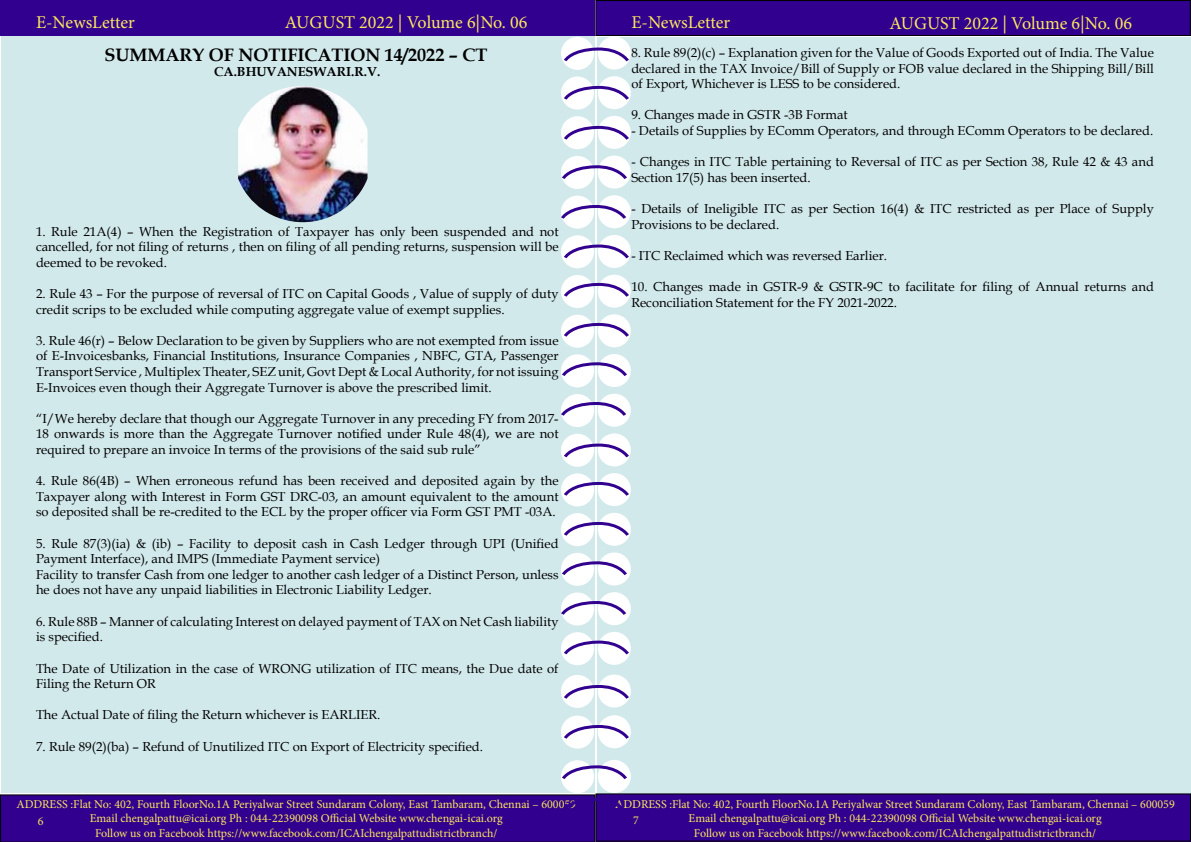
<style>
.page{position:relative;width:1191px;height:842px;background:#fff}
.page>*{position:absolute;margin:0;border:0;box-sizing:border-box;transform-origin:0 0}
.t1{font:18px "Minion Pro";color:#fce85d}
.t2{font:700 18px "Book Antiqua";color:#000}
.t3{font:13px/15.6px "Book Antiqua";color:#000}
.t4{font:700 13px "Book Antiqua";color:#000}
.t5{font:12px/14.4px "Minion Pro";color:#fce85d;text-align:center}
</style>
<div class="page">
<div style="left:1px;top:36px;width:593px;height:757px;background:#d2e9ec"></div>
<div style="left:597px;top:37px;width:593px;height:757px;background:#d2e9ec"></div>
<div style="left:0;top:0;width:595px;height:36px;background:#32008f"></div>
<div style="left:596px;top:0;width:594px;height:36px;background:#32008f"></div>
<div style="left:595px;top:0;width:595px;height:36px;border:1px solid #000"></div>
<div style="left:596px;top:794px;width:594px;height:47px;background:#32008f"></div>
<div style="left:595px;top:793px;width:596px;height:49px;border:1px solid #000"></div>
<div style="left:598px;top:36px;width:33px;height:34px;background:#fff;border-radius:50%"></div>
<div style="left:561px;top:37px;width:33px;height:33px;background:#fff;border-radius:50%"></div>
<div style="left:598px;top:76px;width:33px;height:33px;background:#fff;border-radius:50%"></div>
<div style="left:561px;top:77px;width:33px;height:33px;background:#fff;border-radius:50%"></div>
<div style="left:598px;top:116px;width:33px;height:33px;background:#fff;border-radius:50%"></div>
<div style="left:561px;top:116px;width:33px;height:33px;background:#fff;border-radius:50%"></div>
<div style="left:598px;top:156px;width:33px;height:33px;background:#fff;border-radius:50%"></div>
<div style="left:561px;top:156px;width:33px;height:33px;background:#fff;border-radius:50%"></div>
<div style="left:598px;top:195px;width:33px;height:33px;background:#fff;border-radius:50%"></div>
<div style="left:561px;top:196px;width:33px;height:33px;background:#fff;border-radius:50%"></div>
<div style="left:598px;top:235px;width:33px;height:33px;background:#fff;border-radius:50%"></div>
<div style="left:561px;top:235px;width:33px;height:33px;background:#fff;border-radius:50%"></div>
<div style="left:598px;top:275px;width:33px;height:33px;background:#fff;border-radius:50%"></div>
<div style="left:561px;top:275px;width:33px;height:33px;background:#fff;border-radius:50%"></div>
<div style="left:598px;top:314px;width:33px;height:33px;background:#fff;border-radius:50%"></div>
<div style="left:561px;top:315px;width:33px;height:33px;background:#fff;border-radius:50%"></div>
<div style="left:598px;top:354px;width:33px;height:33px;background:#fff;border-radius:50%"></div>
<div style="left:561px;top:354px;width:33px;height:33px;background:#fff;border-radius:50%"></div>
<div style="left:598px;top:394px;width:33px;height:33px;background:#fff;border-radius:50%"></div>
<div style="left:561px;top:394px;width:33px;height:33px;background:#fff;border-radius:50%"></div>
<div style="left:598px;top:433px;width:33px;height:33px;background:#fff;border-radius:50%"></div>
<div style="left:561px;top:434px;width:33px;height:33px;background:#fff;border-radius:50%"></div>
<div style="left:598px;top:473px;width:33px;height:33px;background:#fff;border-radius:50%"></div>
<div style="left:561px;top:473px;width:33px;height:33px;background:#fff;border-radius:50%"></div>
<div style="left:598px;top:513px;width:33px;height:33px;background:#fff;border-radius:50%"></div>
<div style="left:561px;top:513px;width:33px;height:33px;background:#fff;border-radius:50%"></div>
<div style="left:598px;top:552px;width:33px;height:33px;background:#fff;border-radius:50%"></div>
<div style="left:561px;top:553px;width:33px;height:33px;background:#fff;border-radius:50%"></div>
<div style="left:598px;top:592px;width:33px;height:33px;background:#fff;border-radius:50%"></div>
<div style="left:561px;top:592px;width:33px;height:33px;background:#fff;border-radius:50%"></div>
<div style="left:598px;top:632px;width:33px;height:33px;background:#fff;border-radius:50%"></div>
<div style="left:561px;top:632px;width:33px;height:33px;background:#fff;border-radius:50%"></div>
<div style="left:598px;top:674px;width:33px;height:33px;background:#fff;border-radius:50%"></div>
<div style="left:561px;top:675px;width:33px;height:33px;background:#fff;border-radius:50%"></div>
<div style="left:598px;top:715px;width:33px;height:33px;background:#fff;border-radius:50%"></div>
<div style="left:561px;top:715px;width:33px;height:34px;background:#fff;border-radius:50%"></div>
<div style="left:598px;top:760px;width:33px;height:33px;background:#fff;border-radius:50%"></div>
<div style="left:561px;top:760px;width:33px;height:33px;background:#fff;border-radius:50%"></div>
<svg style="left:562px;top:45px;width:68px;height:19px"></svg>
<svg style="left:562px;top:441px;width:68px;height:19px"></svg>
<svg style="left:562px;top:242px;width:68px;height:19px"></svg>
<svg style="left:562px;top:638px;width:68px;height:19px"></svg>
<svg style="left:562px;top:84px;width:68px;height:18px"></svg>
<svg style="left:562px;top:480px;width:68px;height:18px"></svg>
<svg style="left:562px;top:281px;width:68px;height:18px"></svg>
<svg style="left:562px;top:683px;width:68px;height:18px"></svg>
<svg style="left:562px;top:124px;width:68px;height:18px"></svg>
<svg style="left:562px;top:520px;width:68px;height:18px"></svg>
<svg style="left:562px;top:321px;width:68px;height:18px"></svg>
<svg style="left:562px;top:723px;width:68px;height:18px"></svg>
<svg style="left:561px;top:163px;width:68px;height:18px"></svg>
<svg style="left:561px;top:559px;width:68px;height:18px"></svg>
<svg style="left:561px;top:360px;width:68px;height:18px"></svg>
<svg style="left:561px;top:763px;width:67px;height:18px"></svg>
<svg style="left:561px;top:203px;width:65px;height:18px"></svg>
<svg style="left:561px;top:599px;width:65px;height:18px"></svg>
<svg style="left:561px;top:400px;width:67px;height:18px"></svg>
<div style="left:0;top:794px;width:628px;height:48px;background:#32008f"></div>
<img style="left:238px;top:86px;width:129px;height:136px">
<h1 class="t1" style="left:36px;top:10px;width:100px">E-NewsLetter</h1>
<h1 class="t1" style="left:285px;top:10px;width:244px">AUGUST 2022 | Volume 6|No. 06</h1>
<h1 class="t1" style="left:631px;top:10px;width:100px">E-NewsLetter</h1>
<h1 class="t1" style="left:889px;top:11px;width:244px">AUGUST 2022 | Volume 6|No. 06</h1>
<h1 class="t2" style="left:104px;top:42px;width:384px">SUMMARY OF NOTIFICATION 14/2022 – CT</h1>
<p class="t4" style="left:214px;top:62px;width:168px">CA.BHUVANESWARI.R.V.</p>
<p class="t3" style="left:36px;top:223px;width:524px;text-align:justify">1. Rule 21A(4) – When the Registration of Taxpayer has only been suspended and not cancelled, for not filing of returns , then on filing of all pending returns, suspension will be deemed to be revoked.</p>
<p class="t3" style="left:36px;top:286px;width:524px">2. Rule 43 – For the purpose of reversal of ITC on Capital Goods , Value of supply of duty credit scrips to be excluded while computing aggregate value of exempt supplies.</p>
<p class="t3" style="left:36px;top:332px;width:524px;text-align:justify">3. Rule 46(r) – Below Declaration to be given by Suppliers who are not exempted from issue of E-Invoicesbanks, Financial Institutions, Insurance Companies , NBFC, GTA, Passenger Transport Service , Multiplex Theater, SEZ unit, Govt Dept &amp; Local Authority, for not issuing E-Invoices even though their Aggregate Turnover is above the prescribed limit.</p>
<p class="t3" style="left:36px;top:410px;width:524px;text-align:justify">“I/We hereby declare that though our Aggregate Turnover in any preceding FY from 2017- 18 onwards is more than the Aggregate Turnover notified under Rule 48(4), we are not required to prepare an invoice In terms of the provisions of the said sub rule”</p>
<p class="t3" style="left:36px;top:473px;width:524px;text-align:justify">4. Rule 86(4B) – When erroneous refund has been received and deposited again by the Taxpayer along with Interest in Form GST DRC-03, an amount equivalent to the amount so deposited shall be re-credited to the ECL by the proper officer via Form GST PMT -03A.</p>
<p class="t3" style="left:36px;top:535px;width:524px">5. Rule 87(3)(ia) &amp; (ib) – Facility to deposit cash in Cash Ledger through UPI (Unified Payment Interface), and IMPS (Immediate Payment service)<br>Facility to transfer Cash from one ledger to another cash ledger of a Distinct Person, unless he does not have any unpaid liabilities in Electronic Liability Ledger.</p>
<p class="t3" style="left:36px;top:613px;width:524px">6. Rule 88B – Manner of calculating Interest on delayed payment of TAX on Net Cash liability is specified.</p>
<p class="t3" style="left:36px;top:660px;width:524px">The Date of Utilization in the case of WRONG utilization of ITC means, the Due date of<br>Filing the Return OR</p>
<p class="t3" style="left:36px;top:707px;width:346px">The Actual Date of filing the Return whichever is EARLIER.</p>
<p class="t3" style="left:36px;top:738px;width:448px">7. Rule 89(2)(ba) – Refund of Unutilized ITC on Export of Electricity specified.</p>
<p class="t3" style="left:631px;top:44px;width:524px;text-align:justify">8. Rule 89(2)(c) – Explanation given for the Value of Goods Exported out of India. The Value declared in the TAX Invoice/Bill of Supply or FOB value declared in the Shipping Bill/Bill of Export, Whichever is LESS to be considered.</p>
<p class="t3" style="left:631px;top:107px;width:218px">9. Changes made in GSTR -3B Format</p>
<p class="t3" style="left:631px;top:122px;width:523px">- Details of Supplies by EComm Operators, and through EComm Operators to be declared.</p>
<p class="t3" style="left:631px;top:154px;width:524px">- Changes in ITC Table pertaining to Reversal of ITC as per Section 38, Rule 42 &amp; 43 and<br>Section 17(5) has been inserted.</p>
<p class="t3" style="left:631px;top:200px;width:524px">- Details of Ineligible ITC as per Section 16(4) &amp; ITC restricted as per Place of Supply<br>Provisions to be declared.</p>
<p class="t3" style="left:631px;top:247px;width:257px">- ITC Reclaimed which was reversed Earlier.</p>
<p class="t3" style="left:631px;top:278px;width:524px">10. Changes made in GSTR-9 &amp; GSTR-9C to facilitate for filing of Annual returns and<br>Reconciliation Statement for the FY 2021-2022.</p>
<p class="t5" style="left:16px;top:797px;width:561px">ADDRESS :Flat No: 402, Fourth FloorNo.1A Periyalwar Street Sundaram Colony, East Tambaram, Chennai – 600059<br>Email chengalpattu@icai.org Ph : 044-22390098 Official Website www.chengai-icai.org<br>Follow us on Facebook https://www.facebook.com/ICAIchengalpattudistrictbranch/</p>
<p class="t5" style="left:38px;top:814px;width:7px">6</p>
<p class="t5" style="left:615px;top:797px;width:561px">ADDRESS :Flat No: 402, Fourth FloorNo.1A Periyalwar Street Sundaram Colony, East Tambaram, Chennai – 600059<br>Email chengalpattu@icai.org Ph : 044-22390098 Official Website www.chengai-icai.org<br>Follow us on Facebook https://www.facebook.com/ICAIchengalpattudistrictbranch/</p>
<p class="t5" style="left:633px;top:813px;width:7px">7</p>
</div>
